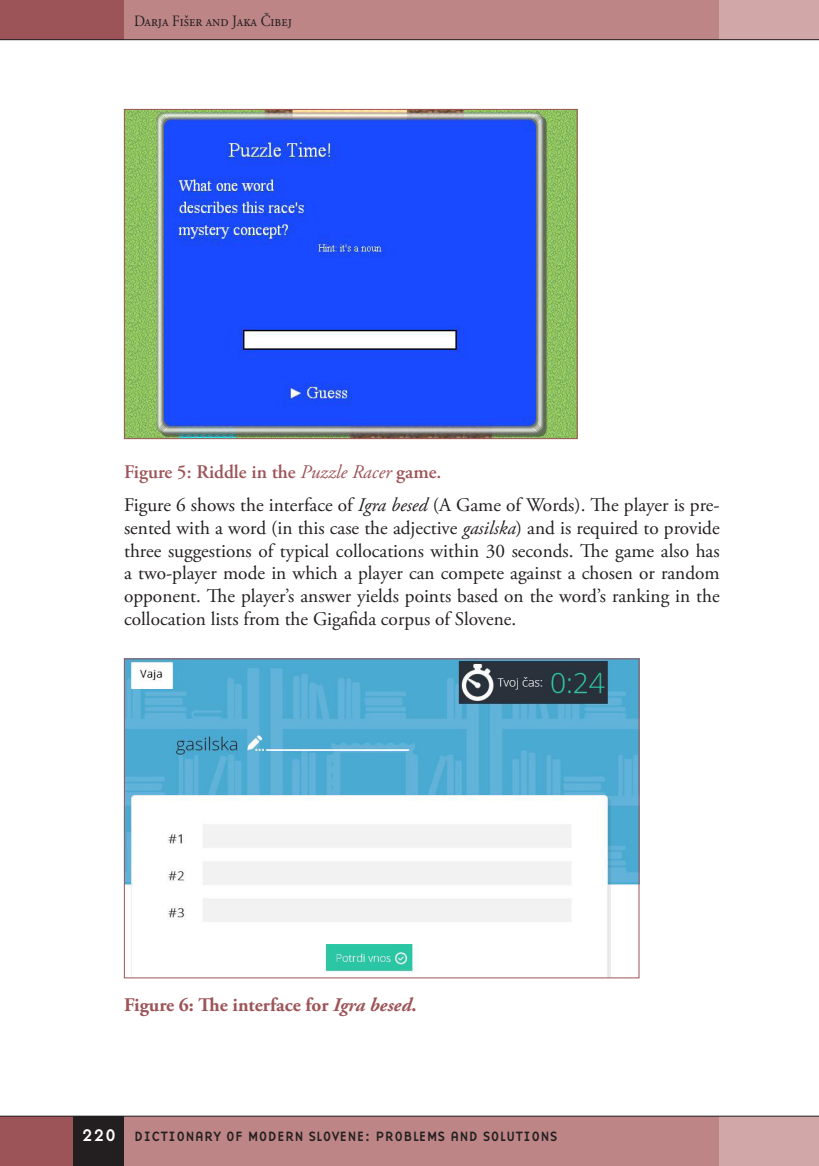
<style>
.page{position:relative;width:819px;height:1166px;background:#fff}
.page>*{position:absolute;margin:0;border:0;box-sizing:border-box;transform-origin:0 0}
.t1{font:19.25px/22.8px "Adobe Garamond Pro";color:#231f20;text-align:justify}
.Tabele_in_slike_nasl{font:600 19.25px "Adobe Garamond Pro";color:#9d5458}
.Tabele_in_slike_nasl-2{font:700 19.25px "Adobe Garamond Pro";color:#9d5458}
.t2{font:15.75px "Adobe Garamond Pro";color:#231f20;scale:.9 1}
.t3{font:14px "Base Nine";color:#231f20}
.s1{font-weight:400;font-style:italic}
.s2{font-style:italic}
.s3{font-size:17.5px;color:#fff}
</style>
<div class="page">
<div style="left:124px;top:1116px;width:620px;height:50px;background:#be8587"></div>
<div style="left:719px;top:1116px;width:100px;height:50px;background:#d2a7a8"></div>
<div style="left:122px;top:0;width:597px;height:40px;background:#be8587"></div>
<div style="left:719px;top:0;width:100px;height:40px;background:#d2a7a8"></div>
<div style="left:0;top:1116px;width:74px;height:50px;background:#9d5458"></div>
<div style="left:74px;top:1116px;width:50px;height:50px;background:#231f20"></div>
<div style="left:0;top:0;width:124px;height:40px;background:#9d5458"></div>
<hr style="left:0;top:39px;width:819px;height:1px;background:#231f20">
<hr style="left:0;top:1116px;width:819px;height:1px;background:#231f20">
<img style="left:126px;top:111px;width:449px;height:326px">
<div style="left:124px;top:109px;width:453px;height:330px;border:1px solid #9d5458"></div>
<img style="left:126px;top:660px;width:511px;height:316px">
<div style="left:124px;top:658px;width:515px;height:320px;border:1px solid #9d5458"></div>
<p class="t2" style="left:134px;top:11px;width:177px">Darja Fišer and Jaka Čibej</p>
<p class="Tabele_in_slike_nasl" style="left:124px;top:461px;width:319px">Figure 5: Riddle in the <span class="s1">Puzzle Racer</span> game.</p>
<p class="t1" style="left:124px;top:494px;width:597px">Figure 6 shows the interface of <span class="s2">Igra besed</span> (A Game of Words). The player is pre&shy;sented with a word (in this case the adjective <span class="s2">gasilska</span>) and is required to provide three suggestions of typical collocations within 30 seconds. The game also has a two-player mode in which a player can compete against a chosen or random opponent. The player’s answer yields points based on the word’s ranking in the collocation lists from the Gigafida corpus of Slovene.</p>
<p class="Tabele_in_slike_nasl-2" style="left:124px;top:993px;width:294px">Figure 6: The interface for <span class="s2">Igra besed</span>.</p>
<p class="t3" style="left:81px;top:1126px;width:477px"><span class="s3">220</span> DICTIONARY OF MODERN SLOVENE: PROBLEMS AND SOLUTIONS</p>
</div>
